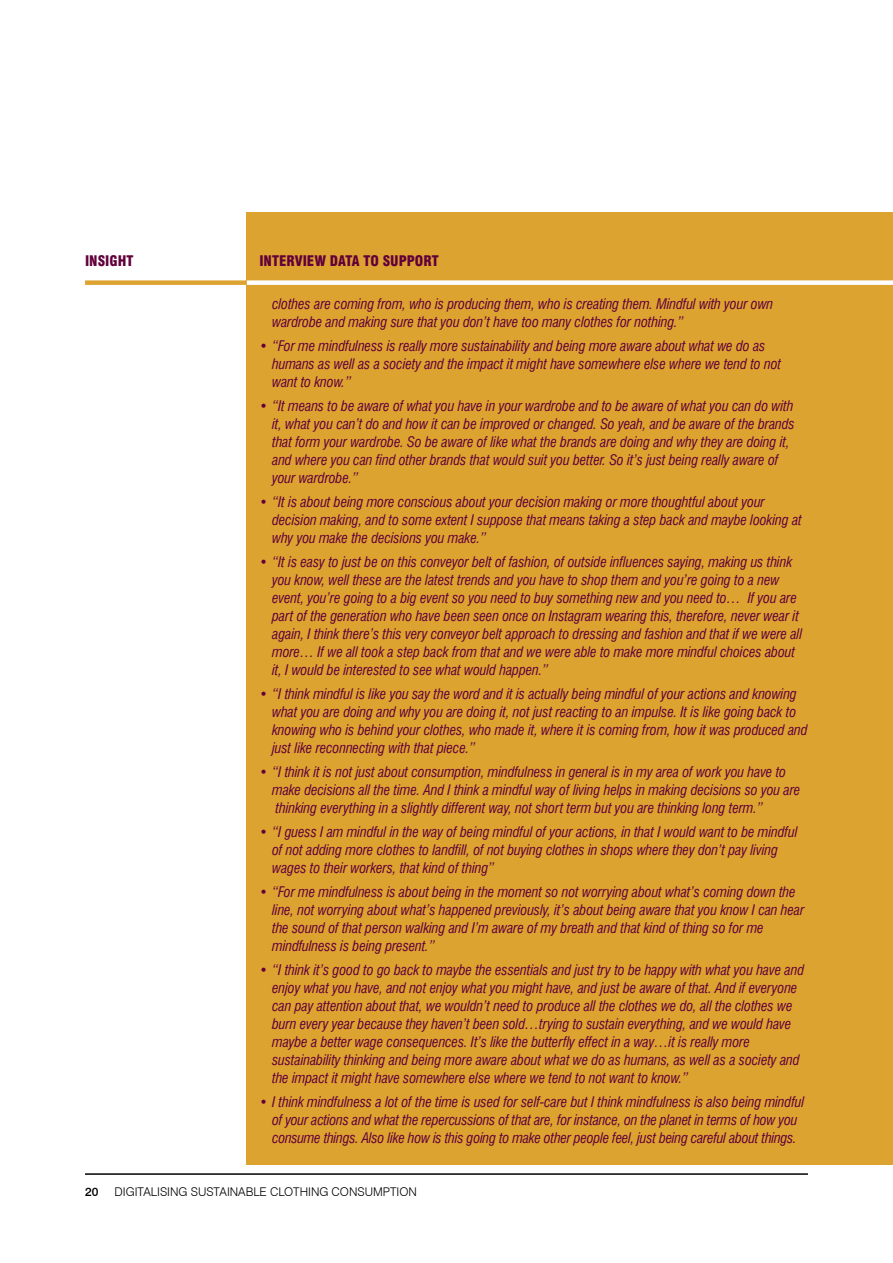
<style>
.page{position:relative;width:893px;height:1263px;background:#fff}
.page>*{position:absolute;margin:0;border:0;box-sizing:border-box;transform-origin:0 0}
.t1{font:italic condensed 14.25px/18px "Swiss 721 BT";letter-spacing:-.01em;color:#62003a}
.t2{font:900 condensed 14.25px "Swiss 721 BT";color:#62003a}
.t3{font:300 12px "Swiss 721 BT";color:#000}
.t4{font:500 12px "Swiss 721 BT";color:#000}
</style>
<div class="page">
<hr style="left:85px;top:1174px;width:723px;height:1px;background:#000">
<div style="left:247px;top:213px;width:646px;height:952px;background:#dda330"></div>
<div style="left:247px;top:280px;width:646px;height:5px;background:#fff"></div>
<div style="left:85px;top:280px;width:162px;height:5px;background:#dda330"></div>
<p class="t2" style="left:85px;top:252px;width:50px">INSIGHT</p>
<p class="t2" style="left:259px;top:252px;width:181px">INTERVIEW DATA TO SUPPORT</p>
<p class="t1" style="left:272px;top:294px;width:503px">clothes are coming from, who is producing them, who is creating them. Mindful with your own wardrobe and making sure that you don’t have too many clothes for nothing.”</p>
<p class="t1" style="left:272px;top:336px;width:511px;text-indent:-13px">• “For me mindfulness is really more sustainability and being more aware about what we do as humans as well as a society and the impact it might have somewhere else where we tend to not want to know.”</p>
<p class="t1" style="left:272px;top:396px;width:524px;text-indent:-13px">• “It means to be aware of what you have in your wardrobe and to be aware of what you can do with it, what you can’t do and how it can be improved or changed. So yeah, and be aware of the brands that form your wardrobe. So be aware of like what the brands are doing and why they are doing it, and where you can find other brands that would suit you better. So it’s just being really aware of your wardrobe.”</p>
<p class="t1" style="left:272px;top:492px;width:531px;text-indent:-13px">• “It is about being more conscious about your decision making or more thoughtful about your decision making, and to some extent I suppose that means taking a step back and maybe looking at why you make the decisions you make.”</p>
<p class="t1" style="left:272px;top:552px;width:532px;text-indent:-13px">• “It is easy to just be on this conveyor belt of fashion, of outside influences saying, making us think you know, well these are the latest trends and you have to shop them and you’re going to a new event, you’re going to a big event so you need to buy something new and you need to… If you are part of the generation who have been seen once on Instagram wearing this, therefore, never wear it again, I think there’s this very conveyor belt approach to dressing and fashion and that if we were all more… If we all took a step back from that and we were able to make more mindful choices about it, I would be interested to see what would happen.”</p>
<p class="t1" style="left:272px;top:684px;width:537px;text-indent:-13px">• “I think mindful is like you say the word and it is actually being mindful of your actions and knowing what you are doing and why you are doing it, not just reacting to an impulse. It is like going back to knowing who is behind your clothes, who made it, where it is coming from, how it was produced and just like reconnecting with that piece.”</p>
<p class="t1" style="left:272px;top:762px;width:530px;text-indent:-13px">• “I think it is not just about consumption, mindfulness in general is in my area of work you have to make decisions all the time. And I think a mindful way of living helps in making decisions so you are thinking everything in a slightly different way, not short term but you are thinking long term.”</p>
<p class="t1" style="left:272px;top:822px;width:527px;text-indent:-13px">• “I guess I am mindful in the way of being mindful of your actions, in that I would want to be mindful of not adding more clothes to landfill, of not buying clothes in shops where they don’t pay living wages to their workers, that kind of thing”</p>
<p class="t1" style="left:272px;top:882px;width:534px;text-indent:-13px">• “For me mindfulness is about being in the moment so not worrying about what’s coming down the line, not worrying about what’s happened previously, it’s about being aware that you know I can hear the sound of that person walking and I’m aware of my breath and that kind of thing so for me mindfulness is being present.”</p>
<p class="t1" style="left:272px;top:960px;width:534px;text-indent:-13px">• “I think it’s good to go back to maybe the essentials and just try to be happy with what you have and enjoy what you have, and not enjoy what you might have, and just be aware of that. And if everyone can pay attention about that, we wouldn’t need to produce all the clothes we do, all the clothes we burn every year because they haven’t been sold…trying to sustain everything, and we would have maybe a better wage consequences. It’s like the butterfly effect in a way…it is really more sustainability thinking and being more aware about what we do as humans, as well as a society and the impact it might have somewhere else where we tend to not want to know.”</p>
<p class="t1" style="left:259px;top:1092px;width:546px;text-align:center">• I think mindfulness a lot of the time is used for self-care but I think mindfulness is also being mindful of your actions and what the repercussions of that are, for instance, on the planet in terms of how you consume things. Also like how is this going to make other people feel, just being careful about things.</p>
<p class="t4" style="left:85px;top:1184px;width:15px">20</p>
<p class="t3" style="left:115px;top:1184px;width:304px">DIGITALISING SUSTAINABLE CLOTHING CONSUMPTION</p>
</div>
